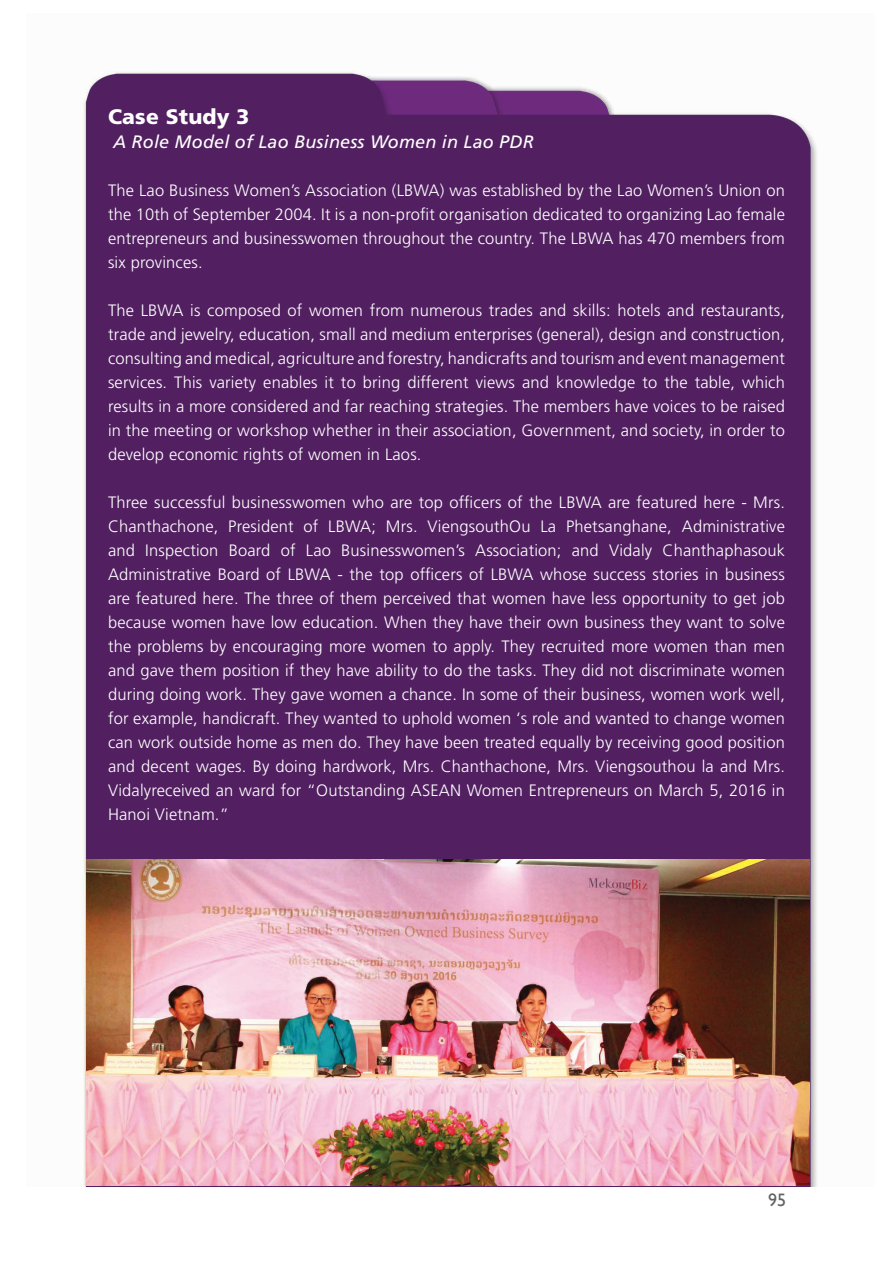
<style>
.page{position:relative;width:893px;height:1263px;background:#fff}
.page>*{position:absolute;margin:0;border:0;box-sizing:border-box;transform-origin:0 0}
.t1{font:900 21px "Frutiger LT Std";letter-spacing:.01em;color:#fff}
.t2{font:italic 18px "Frutiger LT Std";letter-spacing:.01em;color:#fff}
.t3{font:18px "Gill Sans";color:#636366}
.t4{font:300 16.5px/24px "Frutiger LT Std";letter-spacing:.01em;color:#fff;text-align:justify}
</style>
<div class="page">
<div style="left:83px;top:71px;width:734px;height:1115px;background:#522061"></div>
<img style="left:86px;top:859px;width:724px;height:327px">
<p class="t1" style="left:108px;top:104px;width:143px">Case Study 3</p>
<p class="t2" style="left:113px;top:131px;width:422px">A Role Model of Lao Business Women in Lao PDR</p>
<p class="t4" style="left:108px;top:178px;width:678px">The Lao Business Women’s Association (LBWA) was established by the Lao Women’s Union on the 10th of September 2004. It is a non-profit organisation dedicated to organizing Lao female entrepreneurs and businesswomen throughout the country. The LBWA has 470 members from six provinces.</p>
<p class="t4" style="left:108px;top:298px;width:678px">The LBWA is composed of women from numerous trades and skills: hotels and restaurants, trade and jewelry, education, small and medium enterprises (general), design and construction, consulting and medical, agriculture and forestry, handicrafts and tourism and event management services. This variety enables it to bring different views and knowledge to the table, which results in a more considered and far reaching strategies. The members have voices to be raised in the meeting or workshop whether in their association, Government, and society, in order to develop economic rights of women in Laos.</p>
<p class="t4" style="left:108px;top:490px;width:678px">Three successful businesswomen who are top officers of the LBWA are featured here - Mrs.<br>Chanthachone, President of LBWA; Mrs. ViengsouthOu La Phetsanghane, Administrative and Inspection Board of Lao Businesswomen’s Association; and Vidaly Chanthaphasouk Administrative Board of LBWA - the top officers of LBWA whose success stories in business are featured here. The three of them perceived that women have less opportunity to get job because women have low education. When they have their own business they want to solve the problems by encouraging more women to apply. They recruited more women than men and gave them position if they have ability to do the tasks. They did not discriminate women during doing work. They gave women a chance. In some of their business, women work well, for example, handicraft. They wanted to uphold women ‘s role and wanted to change women can work outside home as men do. They have been treated equally by receiving good position and decent wages. By doing hardwork, Mrs. Chanthachone, Mrs. Viengsouthou la and Mrs.<br>Vidalyreceived an ward for “Outstanding ASEAN Women Entrepreneurs on March 5, 2016 in Hanoi Vietnam.”</p>
<p class="t3" style="left:768px;top:1190px;width:19px">95</p>
</div>
